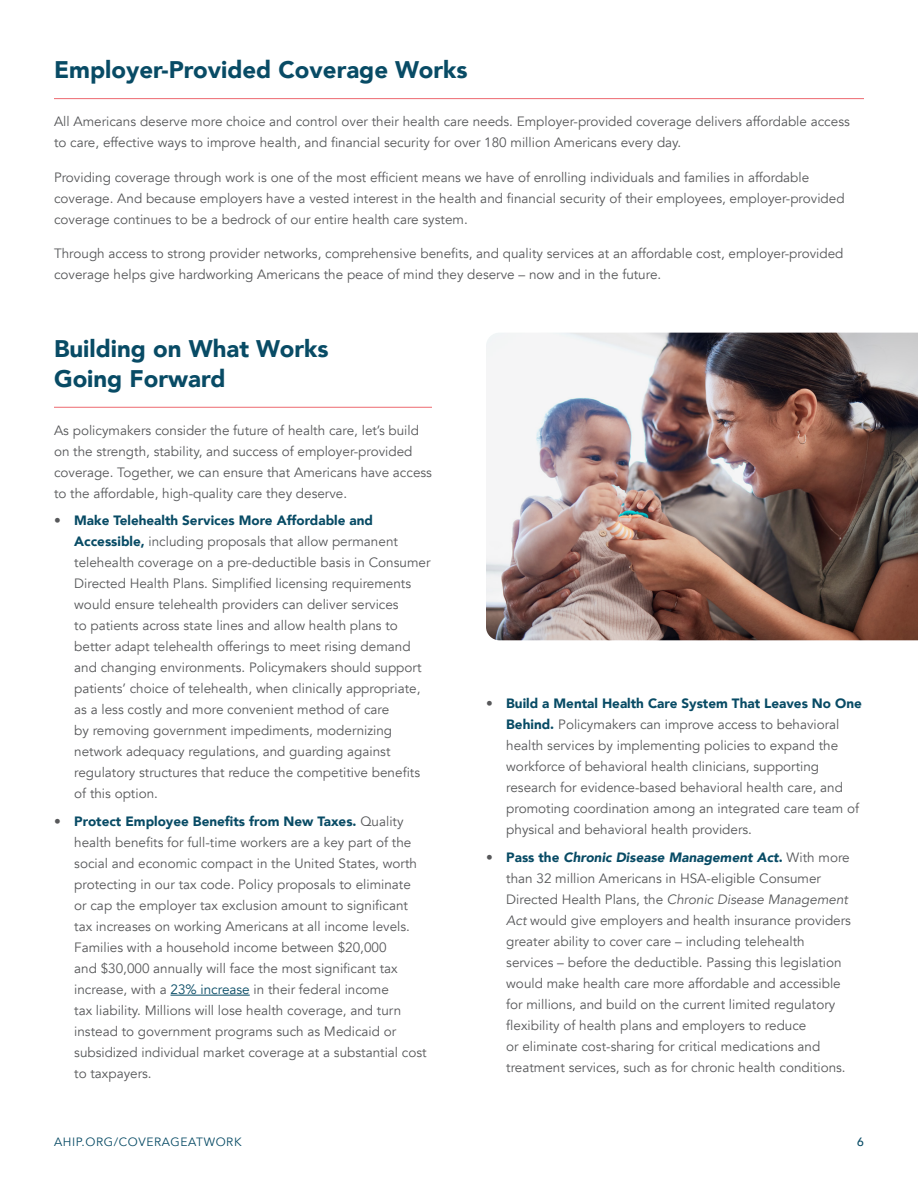
<style>
.page{position:relative;width:918px;height:1188px;background:#fff}
.page>*{position:absolute;margin:0;border:0;box-sizing:border-box;transform-origin:0 0}
.Heading_1{font:900 24px/30px "Avenir";color:#084b65}
.t1{font:13.5px/21px "Avenir";color:#57585a}
.t2{font:12px "Avenir";letter-spacing:.05em;color:#084b65}
.t3{font:500 12px "Avenir";color:#084b65}
.s1{font-weight:900;color:#084b65}
.s2{color:#084b65}
.s3{font-weight:900;font-style:italic;color:#084b65}
.s4{font-style:italic}
</style>
<div class="page">
<hr style="left:54px;top:98px;width:810px;height:1px;background:#ed6970">
<hr style="left:54px;top:407px;width:378px;height:1px;background:#ed6970">
<hr style="left:171px;top:995px;width:79px;height:1px;background:#084b65">
<img style="left:486px;top:333px;width:432px;height:307px">
<p class="Heading_1" style="left:54px;top:54px;width:415px">Employer-Provided Coverage Works</p>
<p class="t1" style="left:54px;top:111px;width:797px">All Americans deserve more choice and control over their health care needs. Employer-provided coverage delivers affordable access to care, effective ways to improve health, and financial security for over 180 million Americans every day.</p>
<p class="t1" style="left:54px;top:167px;width:792px">Providing coverage through work is one of the most efficient means we have of enrolling individuals and families in affordable coverage. And because employers have a vested interest in the health and financial security of their employees, employer-provided coverage continues to be a bedrock of our entire health care system.</p>
<p class="t1" style="left:54px;top:243px;width:791px">Through access to strong provider networks, comprehensive benefits, and quality services at an affordable cost, employer-provided coverage helps give hardworking Americans the peace of mind they deserve – now and in the future.</p>
<p class="Heading_1" style="left:54px;top:333px;width:276px">Building on What Works<br>Going Forward</p>
<p class="t1" style="left:54px;top:420px;width:380px">As policymakers consider the future of health care, let’s build on the strength, stability, and success of employer-provided coverage. Together, we can ensure that Americans have access to the affordable, high-quality care they deserve.</p>
<p class="t1" style="left:74px;top:510px;width:358px;text-indent:-20px">• <span class="s1">Make Telehealth Services More Affordable and Accessible,</span> including proposals that allow permanent telehealth coverage on a pre-deductible basis in Consumer Directed Health Plans. Simplified licensing requirements would ensure telehealth providers can deliver services<br>to patients across state lines and allow health plans to better adapt telehealth offerings to meet rising demand and changing environments. Policymakers should support patients’ choice of telehealth, when clinically appropriate, as a less costly and more convenient method of care<br>by removing government impediments, modernizing network adequacy regulations, and guarding against regulatory structures that reduce the competitive benefits of this option.</p>
<p class="t1" style="left:74px;top:811px;width:354px;text-indent:-20px">• <span class="s1">Protect Employee Benefits from New Taxes.</span> Quality health benefits for full-time workers are a key part of the social and economic compact in the United States, worth protecting in our tax code. Policy proposals to eliminate or cap the employer tax exclusion amount to significant tax increases on working Americans at all income levels.<br>Families with a household income between $20,000<br>and $30,000 annually will face the most significant tax increase, with a <span class="s2">23% increase</span> in their federal income<br>tax liability. Millions will lose health coverage, and turn instead to government programs such as Medicaid or subsidized individual market coverage at a substantial cost to taxpayers.</p>
<p class="t1" style="left:506px;top:693px;width:357px;text-indent:-20px">• <span class="s1">Build a Mental Health Care System That Leaves No One Behind.</span> Policymakers can improve access to behavioral health services by implementing policies to expand the workforce of behavioral health clinicians, supporting research for evidence-based behavioral health care, and promoting coordination among an integrated care team of physical and behavioral health providers.</p>
<p class="t1" style="left:506px;top:847px;width:346px;text-indent:-20px">• <span class="s1">Pass the</span> <span class="s3">Chronic Disease Management Act</span><span class="s1">.</span> With more than 32 million Americans in HSA-eligible Consumer Directed Health Plans, the <span class="s4">Chronic Disease Management Act</span> would give employers and health insurance providers greater ability to cover care – including telehealth services – before the deductible. Passing this legislation would make health care more affordable and accessible for millions, and build on the current limited regulatory flexibility of health plans and employers to reduce<br>or eliminate cost-sharing for critical medications and treatment services, such as for chronic health conditions.</p>
<p class="t2" style="left:54px;top:1135px;width:189px">AHIP.ORG/COVERAGEATWORK</p>
<p class="t3" style="left:857px;top:1131px;width:8px">6</p>
</div>
